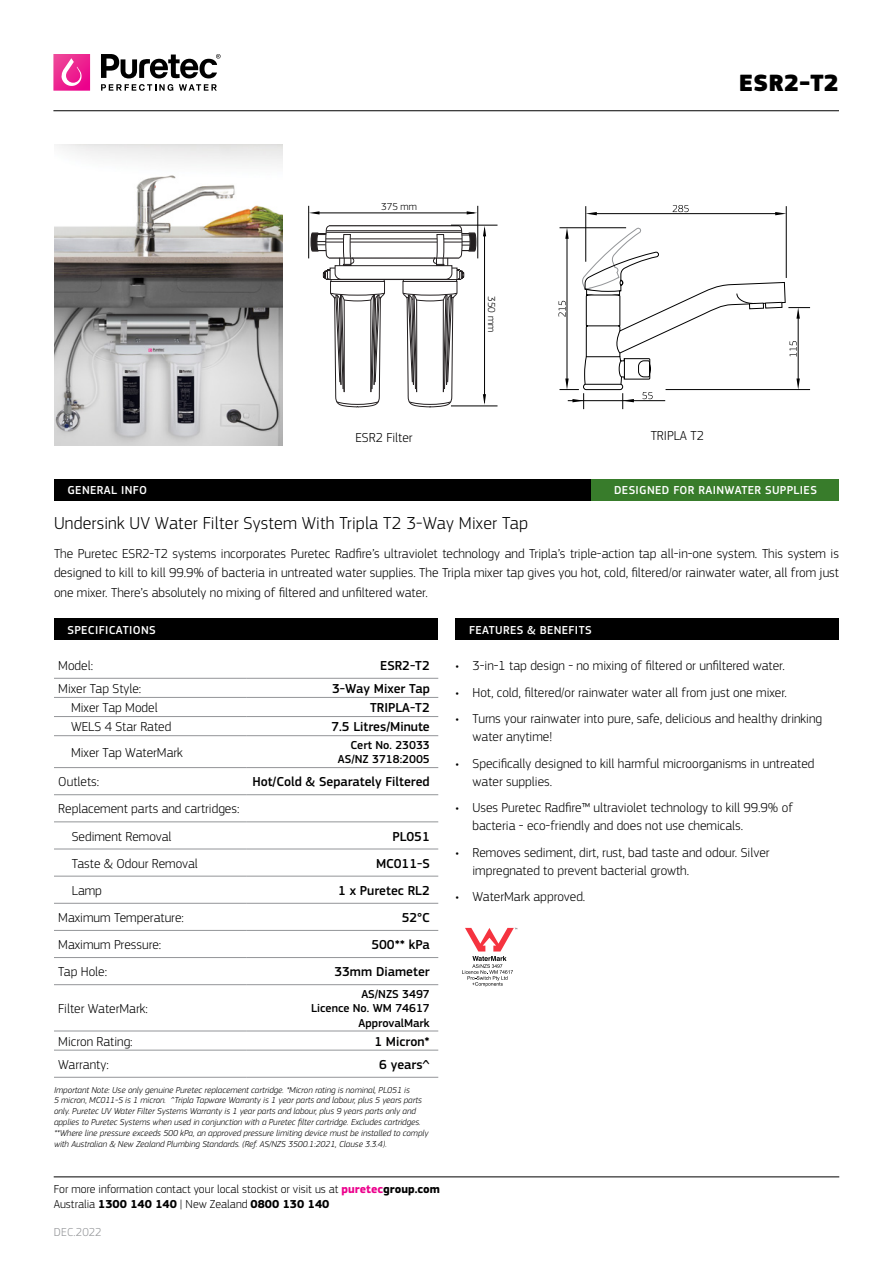
<style>
.page{position:relative;width:893px;height:1263px;background:#fff}
.page>*{position:absolute;margin:0;border:0;box-sizing:border-box;transform-origin:0 0}
.t1{font:900 24.45px "PF Square Sans Pro";letter-spacing:.01em;color:#000}
.t2{font:300 18px "PF Square Sans Pro";letter-spacing:.01em;color:#000}
.t3{font:300 13.5px/18px "PF Square Sans Pro";color:#000}
.t4{font:500 13.5px "PF Square Sans Pro";color:#000}
.t5{font:300 12px/14.4px "PF Square Sans Pro";color:#000}
.t6{font:500 12px "PF Square Sans Pro";letter-spacing:.03em;color:#fff}
.t7{font:500 12px/14.4px "PF Square Sans Pro";color:#000;text-align:right}
.t8{font:300 12px "PF Square Sans Pro";color:#939598}
.t9{font:300 10.5px "PF Square Sans Pro";color:#000}
.t10{font:italic 300 9px/10.8px "PF Square Sans Pro";color:#000}
.s1{font-weight:700;color:#ec008c}
.s2{font-weight:700}
</style>
<div class="page">
<hr style="left:54px;top:1176px;width:785px;height:1px;background:#000">
<hr style="left:53px;top:110px;width:786px;height:1px;background:#000">
<svg style="left:53px;top:54px;width:37px;height:37px"></svg>
<svg style="left:101px;top:54px;width:120px;height:37px"></svg>
<div style="left:54px;top:479px;width:785px;height:21px;background:#000"></div>
<div style="left:591px;top:479px;width:248px;height:21px;background:#387c2b"></div>
<img style="left:54px;top:145px;width:229px;height:301px">
<div style="left:455px;top:618px;width:384px;height:22px;background:#000"></div>
<div style="left:54px;top:618px;width:383px;height:22px;background:#000"></div>
<hr style="left:54px;top:678px;width:192px;height:1px;background:#939598">
<hr style="left:246px;top:678px;width:192px;height:1px;background:#939598">
<hr style="left:54px;top:697px;width:192px;height:1px;background:#939598">
<hr style="left:246px;top:697px;width:192px;height:1px;background:#939598">
<hr style="left:54px;top:716px;width:192px;height:1px;background:#939598">
<hr style="left:246px;top:716px;width:192px;height:1px;background:#939598">
<hr style="left:54px;top:735px;width:192px;height:1px;background:#939598">
<hr style="left:246px;top:735px;width:192px;height:1px;background:#939598">
<hr style="left:54px;top:767px;width:192px;height:1px;background:#939598">
<hr style="left:246px;top:767px;width:192px;height:1px;background:#939598">
<hr style="left:54px;top:794px;width:192px;height:1px;background:#939598">
<hr style="left:246px;top:794px;width:192px;height:1px;background:#939598">
<hr style="left:54px;top:822px;width:192px;height:1px;background:#939598">
<hr style="left:246px;top:822px;width:192px;height:1px;background:#939598">
<hr style="left:54px;top:849px;width:192px;height:1px;background:#939598">
<hr style="left:246px;top:849px;width:192px;height:1px;background:#939598">
<hr style="left:54px;top:876px;width:192px;height:1px;background:#939598">
<hr style="left:246px;top:876px;width:192px;height:1px;background:#939598">
<hr style="left:54px;top:903px;width:192px;height:1px;background:#939598">
<hr style="left:246px;top:903px;width:192px;height:1px;background:#939598">
<hr style="left:54px;top:930px;width:192px;height:1px;background:#939598">
<hr style="left:246px;top:930px;width:192px;height:1px;background:#939598">
<hr style="left:54px;top:957px;width:192px;height:1px;background:#939598">
<hr style="left:246px;top:957px;width:192px;height:1px;background:#939598">
<hr style="left:54px;top:984px;width:192px;height:1px;background:#939598">
<hr style="left:246px;top:984px;width:192px;height:1px;background:#939598">
<hr style="left:54px;top:1031px;width:192px;height:1px;background:#939598">
<hr style="left:246px;top:1031px;width:192px;height:1px;background:#939598">
<hr style="left:54px;top:1050px;width:192px;height:1px;background:#939598">
<hr style="left:246px;top:1050px;width:192px;height:1px;background:#939598">
<hr style="left:54px;top:1077px;width:192px;height:1px;background:#939598">
<hr style="left:246px;top:1077px;width:192px;height:1px;background:#939598">
<svg style="left:310px;top:226px;width:166px;height:181px"></svg>
<hr style="left:484px;top:228px;width:1px;height:175px;background:#000">
<hr style="left:451px;top:225px;width:46px;height:1px;background:#000">
<hr style="left:451px;top:406px;width:46px;height:1px;background:#000">
<hr style="left:317px;top:213px;width:157px;height:1px;background:#000">
<hr style="left:308px;top:206px;width:1px;height:52px;background:#000">
<hr style="left:477px;top:206px;width:1px;height:52px;background:#000">
<svg style="left:483px;top:226px;width:3px;height:10px"></svg>
<svg style="left:483px;top:394px;width:3px;height:11px"></svg>
<svg style="left:467px;top:211px;width:10px;height:3px"></svg>
<svg style="left:309px;top:211px;width:10px;height:3px"></svg>
<hr style="left:594px;top:213px;width:184px;height:1px;background:#000">
<hr style="left:786px;top:206px;width:1px;height:72px;background:#000">
<hr style="left:585px;top:206px;width:1px;height:56px;background:#000">
<svg style="left:775px;top:212px;width:11px;height:3px"></svg>
<svg style="left:586px;top:212px;width:11px;height:3px"></svg>
<svg style="left:673px;top:205px;width:16px;height:7px"></svg>
<svg style="left:558px;top:227px;width:252px;height:182px"></svg>
<svg style="left:462px;top:928px;width:55px;height:59px"></svg>
<h1 class="t1" style="left:739px;top:67px;width:102px">ESR2-T2</h1>
<p class="t9" style="left:381px;top:200px;width:37px">375 mm</p>
<p class="t9" style="left:498px;top:296px;width:37px;rotate:90deg">350 mm</p>
<p class="t3" style="left:355px;top:428px;width:59px">ESR2 Filter</p>
<p class="t3" style="left:651px;top:427px;width:55px">TRIPLA T2</p>
<p class="t6" style="left:68px;top:483px;width:81px">GENERAL INFO</p>
<p class="t6" style="left:614px;top:483px;width:204px">DESIGNED FOR RAINWATER SUPPLIES</p>
<h2 class="t2" style="left:54px;top:513px;width:476px">Undersink UV Water Filter System With Tripla T2 3-Way Mixer Tap</h2>
<p class="t3" style="left:54px;top:544px;width:786px;line-height:19.5px;text-align:justify">The Puretec ESR2-T2 systems incorporates Puretec Radfire’s ultraviolet technology and Tripla’s triple-action tap all-in-one system. This system is designed to kill to kill 99.9% of bacteria in untreated water supplies. The Tripla mixer tap gives you hot, cold, filtered/or rainwater water, all from just one mixer. There’s absolutely no mixing of filtered and unfiltered water.</p>
<p class="t6" style="left:68px;top:623px;width:90px">SPECIFICATIONS</p>
<p class="t3" style="left:58px;top:656px;width:36px">Model:</p>
<p class="t4" style="left:380px;top:657px;width:51px">ESR2-T2</p>
<p class="t3" style="left:58px;top:679px;width:85px">Mixer Tap Style:</p>
<p class="t4" style="left:332px;top:681px;width:99px">3-Way Mixer Tap</p>
<p class="t3" style="left:71px;top:698px;width:88px">Mixer Tap Model</p>
<p class="t4" style="left:370px;top:700px;width:61px">TRIPLA-T2</p>
<p class="t3" style="left:71px;top:718px;width:102px">WELS 4 Star Rated</p>
<p class="t4" style="left:331px;top:719px;width:100px">7.5 Litres/Minute</p>
<p class="t3" style="left:71px;top:743px;width:113px">Mixer Tap WaterMark</p>
<p class="t7" style="left:338px;top:738px;width:93px">Cert No. 23033<br>AS/NZ 3718:2005</p>
<p class="t3" style="left:58px;top:773px;width:42px">Outlets:</p>
<p class="t4" style="left:252px;top:774px;width:179px">Hot/Cold &amp; Separately Filtered</p>
<p class="t3" style="left:72px;top:795px;width:169px;line-height:27.2px;text-indent:-14px">Replacement parts and cartridges:<br>Sediment Removal</p>
<p class="t4" style="left:392px;top:828px;width:39px">PL051</p>
<p class="t3" style="left:72px;top:854px;width:128px">Taste &amp; Odour Removal</p>
<p class="t4" style="left:376px;top:855px;width:55px">MC011-S</p>
<p class="t3" style="left:72px;top:881px;width:32px">Lamp</p>
<p class="t4" style="left:338px;top:882px;width:93px">1 x Puretec RL2</p>
<p class="t3" style="left:58px;top:908px;width:127px">Maximum Temperature:</p>
<p class="t4" style="left:402px;top:909px;width:30px">52°C</p>
<p class="t3" style="left:58px;top:935px;width:105px">Maximum Pressure:</p>
<p class="t4" style="left:371px;top:937px;width:60px">500** kPa</p>
<p class="t3" style="left:58px;top:963px;width:50px">Tap Hole:</p>
<p class="t4" style="left:334px;top:964px;width:97px">33mm Diameter</p>
<p class="t3" style="left:58px;top:999px;width:91px">Filter WaterMark:</p>
<p class="t7" style="left:311px;top:987px;width:120px">AS/NZS 3497<br>Licence No. WM 74617<br>ApprovalMark</p>
<p class="t3" style="left:58px;top:1032px;width:76px">Micron Rating:</p>
<p class="t4" style="left:374px;top:1033px;width:57px">1 Micron*</p>
<p class="t3" style="left:58px;top:1055px;width:52px">Warranty:</p>
<p class="t4" style="left:379px;top:1056px;width:52px">6 years^</p>
<p class="t10" style="left:54px;top:1084px;width:376px">Important Note: Use only genuine Puretec replacement cartridge. *Micron rating is nominal, PL051 is<br>5 micron, MC011-S is 1 micron. ^Tripla Tapware Warranty is 1 year parts and labour, plus 5 years parts only. Puretec UV Water Filter Systems Warranty is 1 year parts and labour, plus 9 years parts only and applies to Puretec Systems when used in conjunction with a Puretec filter cartridge. Excludes cartridges. **Where line pressure exceeds 500 kPa, an approved pressure limiting device must be installed to comply with Australian &amp; New Zealand Plumbing Standards. (Ref. AS/NZS 3500.1:2021, Clause 3.3.4).</p>
<p class="t5" style="left:54px;top:1182px;width:388px">For more information contact your local stockist or visit us at <span class="s1">puretec</span><span class="s2">group.com<br></span>Australia <span class="s2">1300 140 140</span> | New Zealand <span class="s2">0800 130 140</span></p>
<p class="t8" style="left:54px;top:1225px;width:49px">DEC.2022</p>
<p class="t6" style="left:469px;top:623px;width:124px">FEATURES &amp; BENEFITS</p>
<p class="t3" style="left:455px;top:656px;width:331px">• 3-in-1 tap design - no mixing of filtered or unfiltered water.</p>
<p class="t3" style="left:455px;top:683px;width:333px">• Hot, cold, filtered/or rainwater water all from just one mixer.</p>
<p class="t3" style="left:472px;top:709px;width:351px;text-indent:-17px">• Turns your rainwater into pure, safe, delicious and healthy drinking water anytime!</p>
<p class="t3" style="left:472px;top:754px;width:343px;text-indent:-17px">• Specifically designed to kill harmful microorganisms in untreated water supplies.</p>
<p class="t3" style="left:472px;top:798px;width:322px;text-indent:-17px">• Uses Puretec Radfire™ ultraviolet technology to kill 99.9% of bacteria - eco-friendly and does not use chemicals.</p>
<p class="t3" style="left:472px;top:843px;width:299px;text-indent:-17px">• Removes sediment, dirt, rust, bad taste and odour. Silver impregnated to prevent bacterial growth.</p>
<p class="t3" style="left:455px;top:887px;width:131px">• WaterMark approved.</p>
</div>
